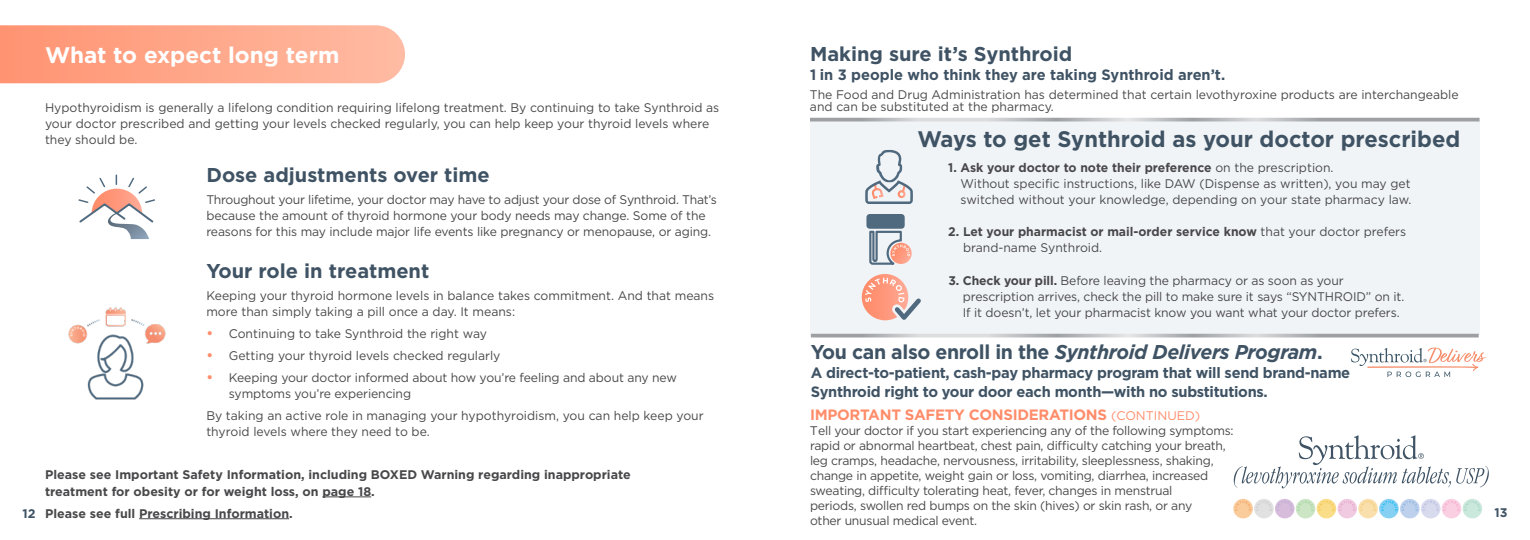
<style>
.page{position:relative;width:1530px;height:540px;background:#fff}
.page>*{position:absolute;margin:0;border:0;box-sizing:border-box;transform-origin:0 0}
.t1{font:700 22.5px "Gotham";color:#3f5364}
.t2{font:700 22.5px "Gotham";color:#fff}
.t3{font:700 20px "Gotham";color:#3f5364}
.t4{font:italic 700 20px "Gotham";letter-spacing:-.02em;color:#3f5364}
.t5{font:700 15px/18.8px "Gotham";letter-spacing:-.02em;color:#3f5364}
.t6{font:700 15px "Gotham";color:#3f5364}
.t7{font:700 15px "Gotham";letter-spacing:-.02em;color:#ff8d6b}
.t8{font:12.5px/16.2px "Gotham";letter-spacing:-.01em;color:#48484a}
.t9{font:700 12.5px/16.2px "Gotham";color:#48484a}
.t10{font:700 12.5px "Gotham";color:#3f5364}
.s1{font-weight:700;font-size:13.75px;color:#ff8d6b}
.s2{font-weight:700}
.s3{font-weight:400}
.s4{font-style:normal}
.s5{font-weight:400;font-size:12.5px}
</style>
<div class="page">
<div style="left:1233px;top:499px;width:20px;height:19px;background:#facb9b;border-radius:50%"></div>
<div style="left:1254px;top:499px;width:20px;height:19px;background:#e2e1e1;border-radius:50%"></div>
<div style="left:1275px;top:499px;width:20px;height:19px;background:#d7bcdb;border-radius:50%"></div>
<div style="left:1296px;top:499px;width:19px;height:19px;background:#cbe5c5;border-radius:50%"></div>
<div style="left:1317px;top:499px;width:19px;height:19px;background:#fadd89;border-radius:50%"></div>
<div style="left:1337px;top:499px;width:20px;height:19px;background:#f0cae0;border-radius:50%"></div>
<div style="left:1358px;top:499px;width:20px;height:19px;background:#f9dfab;border-radius:50%"></div>
<div style="left:1379px;top:499px;width:20px;height:19px;background:#86d0f4;border-radius:50%"></div>
<div style="left:1400px;top:499px;width:20px;height:19px;background:#bdd1ec;border-radius:50%"></div>
<div style="left:1421px;top:499px;width:19px;height:19px;background:#d8daee;border-radius:50%"></div>
<div style="left:1442px;top:499px;width:19px;height:19px;background:#facfe2;border-radius:50%"></div>
<div style="left:1463px;top:499px;width:19px;height:19px;background:#cbe8dd;border-radius:50%"></div>
<svg style="left:1235px;top:501px;width:246px;height:10px"></svg>
<svg style="left:1234px;top:435px;width:255px;height:53px"></svg>
<svg style="left:0;top:25px;width:405px;height:58px;background:#ffa88b"></svg>
<svg style="left:78px;top:175px;width:77px;height:64px"></svg>
<img style="left:68px;top:307px;width:98px;height:93px">
<hr style="left:322px;top:497px;width:49px;height:1px;background:#48484a">
<hr style="left:139px;top:518px;width:150px;height:1px;background:#48484a">
<div style="left:810px;top:122px;width:670px;height:213px;background:#f1f4f7"></div>
<svg style="left:810px;top:118px;width:670px;height:4px;background:#bdbfc2"></svg>
<svg style="left:811px;top:334px;width:668px;height:4px;background:#bfc1c3"></svg>
<svg style="left:865px;top:150px;width:48px;height:54px"></svg>
<svg style="left:890px;top:243px;width:22px;height:21px"></svg>
<svg style="left:869px;top:230px;width:41px;height:35px"></svg>
<div style="left:866px;top:214px;width:39px;height:15px;background:#4f697e;border-radius:3px"></div>
<svg style="left:862px;top:274px;width:59px;height:46px"></svg>
<svg style="left:1351px;top:347px;width:136px;height:30px"></svg>
<h1 class="t2" style="left:45px;top:40px;width:296px">What to expect long term</h1>
<p class="t10" style="left:22px;top:505px;width:15px">12</p>
<p class="t8" style="left:45px;top:99px;width:676px">Hypothyroidism is generally a lifelong condition requiring lifelong treatment. By continuing to take Synthroid as your doctor prescribed and getting your levels checked regularly, you can help keep your thyroid levels where they should be.</p>
<h2 class="t3" style="left:206px;top:162px;width:285px">Dose adjustments over time</h2>
<p class="t8" style="left:206px;top:191px;width:512px">Throughout your lifetime, your doctor may have to adjust your dose of Synthroid. That’s because the amount of thyroid hormone your body needs may change. Some of the reasons for this may include major life events like pregnancy or menopause, or aging.</p>
<h2 class="t3" style="left:206px;top:258px;width:225px">Your role in treatment</h2>
<p class="t8" style="left:206px;top:287px;width:509px">Keeping your thyroid hormone levels in balance takes commitment. And that means more than simply taking a pill once a day. It means:</p>
<p class="t8" style="left:206px;top:325px;width:282px"><span class="s1">•</span> Continuing to take Synthroid the right way</p>
<p class="t8" style="left:206px;top:347px;width:296px"><span class="s1">•</span> Getting your thyroid levels checked regularly</p>
<p class="t8" style="left:229px;top:369px;width:450px;text-indent:-22px"><span class="s1">•</span> Keeping your doctor informed about how you’re feeling and about any new symptoms you’re experiencing</p>
<p class="t8" style="left:206px;top:407px;width:499px">By taking an active role in managing your hypothyroidism, you can help keep your thyroid levels where they need to be.</p>
<p class="t9" style="left:45px;top:467px;width:587px">Please see Important Safety Information, including BOXED Warning regarding inappropriate treatment for obesity or for weight loss, on page 18.</p>
<p class="t9" style="left:45px;top:505px;width:249px">Please see full Prescribing Information.</p>
<h2 class="t3" style="left:810px;top:41px;width:264px">Making sure it’s Synthroid</h2>
<p class="t6" style="left:810px;top:64px;width:417px">1 in 3 people who think they are taking Synthroid aren’t.</p>
<p class="t8" style="left:810px;top:88px;width:650px;line-height:12.5px">The Food and Drug Administration has determined that certain levothyroxine products are interchangeable and can be substituted at the pharmacy.</p>
<h1 class="t1" style="left:917px;top:124px;width:545px">Ways to get Synthroid as your doctor prescribed</h1>
<p class="t8" style="left:961px;top:159px;width:452px;text-indent:-12px"><span class="s2">1. Ask your doctor to note their preference</span> on the prescription.<br>Without specific instructions, like DAW (Dispense as written), you may get switched without your knowledge, depending on your state pharmacy law.</p>
<p class="t9" style="left:963px;top:223px;width:445px;text-indent:-15px">2. Let your pharmacist or mail-order service know <span class="s3">that your doctor prefers brand-name Synthroid.</span></p>
<p class="t8" style="left:963px;top:272px;width:443px;text-indent:-14px"><span class="s2">3. Check your pill.</span> Before leaving the pharmacy or as soon as your prescription arrives, check the pill to make sure it says “SYNTHROID” on it.<br>If it doesn’t, let your pharmacist know you want what your doctor prefers.</p>
<h2 class="t4" style="left:811px;top:339px;width:513px"><span class="s4">You can also enroll in the</span> Synthroid Delivers Program<span class="s4">.</span></h2>
<p class="t5" style="left:811px;top:363px;width:541px">A direct-to-patient, cash-pay pharmacy program that will send brand-name<br>Synthroid right to your door each month—with no substitutions.</p>
<p class="t7" style="left:810px;top:405px;width:392px">IMPORTANT SAFETY CONSIDERATIONS <span class="s5">(CONTINUED)</span></p>
<p class="t8" style="left:810px;top:423px;width:425px;line-height:15px">Tell your doctor if you start experiencing any of the following symptoms: rapid or abnormal heartbeat, chest pain, difficulty catching your breath, leg cramps, headache, nervousness, irritability, sleeplessness, shaking, change in appetite, weight gain or loss, vomiting, diarrhea, increased sweating, difficulty tolerating heat, fever, changes in menstrual<br>periods, swollen red bumps on the skin (hives) or skin rash, or any<br>other unusual medical event.</p>
<p class="t10" style="left:1494px;top:505px;width:15px">13</p>
</div>
